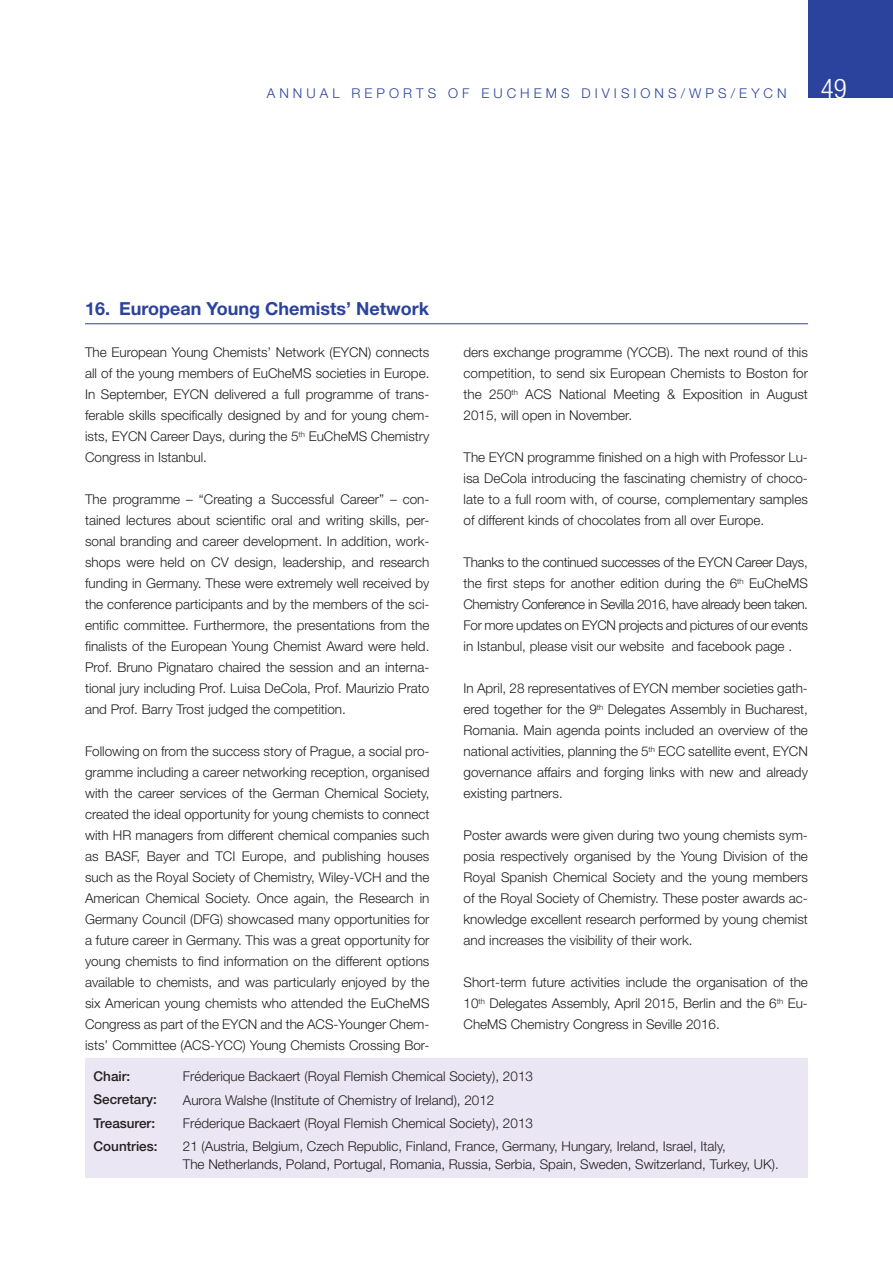
<style>
.page{position:relative;width:893px;height:1263px;background:#fff}
.page>*{position:absolute;margin:0;border:0;box-sizing:border-box;transform-origin:0 0}
.t1{font:300 condensed 27px "Helvetica Neue";color:#fff}
.t2{font:700 18px "Helvetica Neue";color:#2b439d}
.t3{font:300 13.5px/21px "Helvetica Neue";color:#241f1f;text-align:justify}
.t4{font:300 13.5px "Helvetica Neue";letter-spacing:.3em;color:#2b439d}
.t5{font:500 13.5px "Helvetica Neue";color:#241f1f}
</style>
<div class="page">
<div style="left:808px;top:0;width:85px;height:98px;background:#2b439d"></div>
<hr style="left:85px;top:323px;width:723px;height:1px;background:#2b439d">
<div style="left:85px;top:1058px;width:723px;height:120px;background:#eae6f3"></div>
<p class="t4" style="left:267px;top:85px;width:519px">Annual reports of EuCheMS Divisions/WPs/EYCN</p>
<h1 class="t1" style="left:821px;top:73px;width:27px">49</h1>
<h2 class="t2" style="left:85px;top:297px;width:346px">16. European Young Chemists’ Network</h2>
<p class="t3" style="left:85px;top:341px;width:346px">The European Young Chemists’ Network (EYCN) connects all of the young members of EuCheMS societies in Europe.<br>In September, EYCN delivered a full programme of trans&shy;ferable skills specifically designed by and for young chem&shy;ists, EYCN Career Days, during the 5<sup>th</sup> EuCheMS Chemistry Congress in Istanbul.</p>
<p class="t3" style="left:85px;top:488px;width:346px">The programme – “Creating a Successful Career” – con&shy;tained lectures about scientific oral and writing skills, per&shy;sonal branding and career development. In addition, work&shy;shops were held on CV design, leadership, and research funding in Germany. These were extremely well received by the conference participants and by the members of the sci&shy;entific committee. Furthermore, the presentations from the finalists of the European Young Chemist Award were held.<br>Prof. Bruno Pignataro chaired the session and an interna&shy;tional jury including Prof. Luisa DeCola, Prof. Maurizio Prato and Prof. Barry Trost judged the competition.</p>
<p class="t3" style="left:85px;top:740px;width:346px">Following on from the success story of Prague, a social pro&shy;gramme including a career networking reception, organised with the career services of the German Chemical Society, created the ideal opportunity for young chemists to connect with HR managers from different chemical companies such as BASF, Bayer and TCI Europe, and publishing houses such as the Royal Society of Chemistry, Wiley-VCH and the American Chemical Society. Once again, the Research in Germany Council (DFG) showcased many opportunities for a future career in Germany. This was a great opportunity for young chemists to find information on the different options available to chemists, and was particularly enjoyed by the six American young chemists who attended the EuCheMS Congress as part of the EYCN and the ACS-Younger Chem&shy;ists’ Committee (ACS-YCC) Young Chemists Crossing Bor-</p>
<p class="t3" style="left:463px;top:342px;width:346px">ders exchange programme (YCCB). The next round of this competition, to send six European Chemists to Boston for the 250<sup>th</sup> ACS National Meeting &amp; Exposition in August 2015, will open in November.</p>
<p class="t3" style="left:463px;top:446px;width:346px">The EYCN programme finished on a high with Professor Lu&shy;isa DeCola introducing the fascinating chemistry of choco&shy;late to a full room with, of course, complementary samples of different kinds of chocolates from all over Europe.</p>
<p class="t3" style="left:463px;top:551px;width:346px">Thanks to the continued successes of the EYCN Career Days, the first steps for another edition during the 6<sup>th</sup> EuCheMS Chemistry Conference in Sevilla 2016, have already been taken.<br>For more updates on EYCN projects and pictures of our events in Istanbul, please visit our website and facebook page .</p>
<p class="t3" style="left:463px;top:677px;width:346px">In April, 28 representatives of EYCN member societies gath&shy;ered together for the 9<sup>th</sup> Delegates Assembly in Bucharest, Romania. Main agenda points included an overview of the national activities, planning the 5<sup>th</sup> ECC satellite event, EYCN governance affairs and forging links with new and already existing partners.</p>
<p class="t3" style="left:463px;top:824px;width:346px">Poster awards were given during two young chemists sym&shy;posia respectively organised by the Young Division of the Royal Spanish Chemical Society and the young members of the Royal Society of Chemistry. These poster awards ac&shy;knowledge excellent research performed by young chemist and increases the visibility of their work.</p>
<p class="t3" style="left:463px;top:971px;width:346px">Short-term future activities include the organisation of the 10<sup>th</sup> Delegates Assembly, April 2015, Berlin and the 6<sup>th</sup> Eu-CheMS Chemistry Congress in Seville 2016.</p>
<p class="t5" style="left:94px;top:1068px;width:38px">Chair:</p>
<p class="t3" style="left:183px;top:1065px;width:352px">Fréderique Backaert (Royal Flemish Chemical Society), 2013</p>
<p class="t5" style="left:94px;top:1091px;width:65px">Secretary:</p>
<p class="t3" style="left:183px;top:1089px;width:313px">Aurora Walshe (Institute of Chemistry of Ireland), 2012</p>
<p class="t5" style="left:94px;top:1115px;width:63px">Treasurer:</p>
<p class="t3" style="left:183px;top:1112px;width:352px">Fréderique Backaert (Royal Flemish Chemical Society), 2013</p>
<p class="t5" style="left:94px;top:1138px;width:66px">Countries:</p>
<p class="t3" style="left:183px;top:1137px;width:597px;line-height:18px">21 (Austria, Belgium, Czech Republic, Finland, France, Germany, Hungary, Ireland, Israel, Italy,<br>The Netherlands, Poland, Portugal, Romania, Russia, Serbia, Spain, Sweden, Switzerland, Turkey, UK).</p>
</div>
